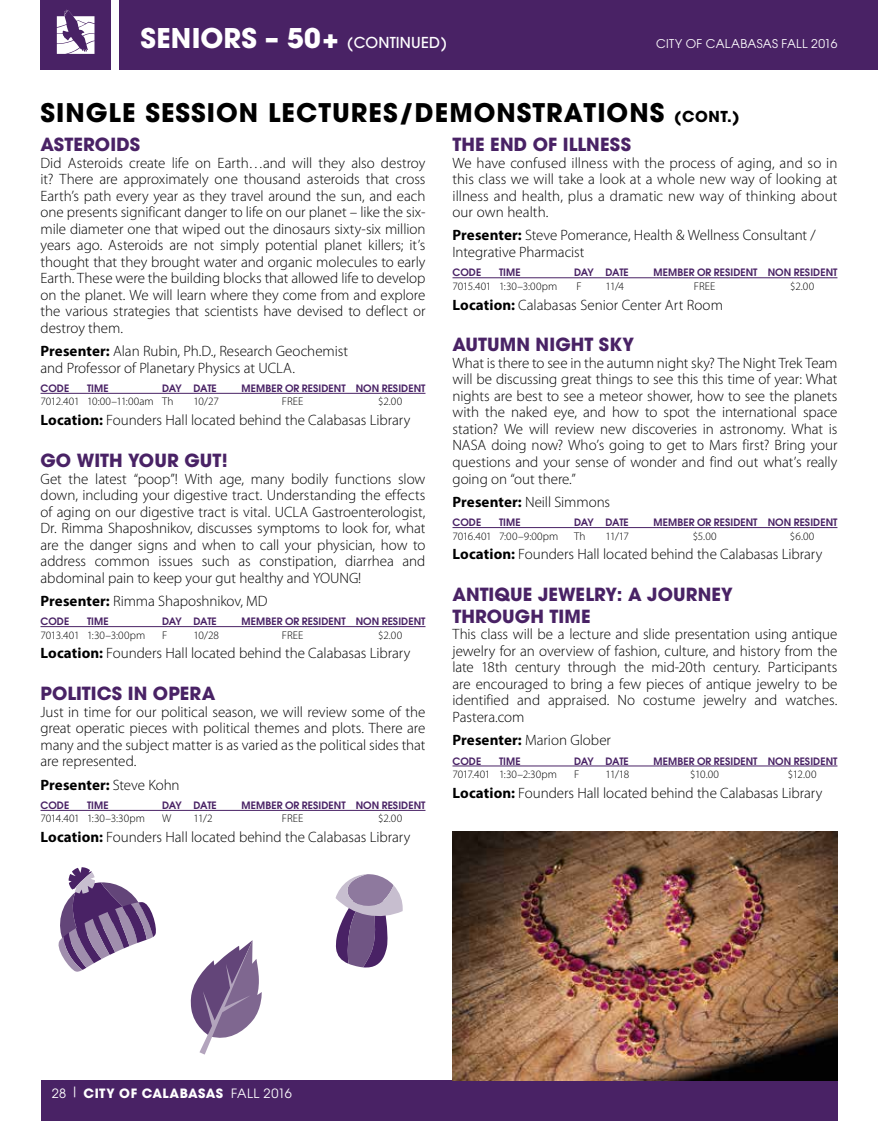
<style>
.page{position:relative;width:878px;height:1121px;background:#fff}
.page>*{position:absolute;margin:0;border:0;box-sizing:border-box;transform-origin:0 0}
.t1{font:700 27px "Avant Garde";letter-spacing:.005em;color:#fff}
.t2{font:700 25.5px "Avant Garde";letter-spacing:.04em;color:#000}
.t3{font:700 18px/21.6px "Avant Garde";letter-spacing:.005em;color:#492265}
.t4{font:300 15px/16.5px "Myriad Pro";letter-spacing:-.005em;color:#000;text-align:justify}
.t5{font:700 15px "Myriad Pro";letter-spacing:.005em;color:#000}
.t6{font:700 12.75px "Avant Garde";letter-spacing:.035em;color:#fff}
.t7{font:12px "Avant Garde";letter-spacing:.025em;color:#fff}
.t8{font:300 11.25px "Myriad Pro";color:#000}
.t9{font:600 10.2px "Avant Garde";letter-spacing:.005em;color:#492265}
.s1{font-weight:500;font-size:15px}
.s2{font-size:15px}
.s3{font-weight:700}
.s4{font-weight:300}
.s5{font-weight:400}
</style>
<div class="page">
<div style="left:40px;top:1080px;width:797px;height:40px;background:#492265"></div>
<div style="left:119px;top:0;width:759px;height:70px;background:#492265"></div>
<div style="left:40px;top:0;width:71px;height:70px;background:#492265"></div>
<svg style="left:57px;top:10px;width:37px;height:44px"></svg>
<hr style="left:40px;top:393px;width:385px;height:1px;background:#492265">
<hr style="left:40px;top:626px;width:385px;height:1px;background:#492265">
<hr style="left:40px;top:810px;width:385px;height:1px;background:#492265">
<hr style="left:452px;top:277px;width:385px;height:1px;background:#492265">
<hr style="left:452px;top:527px;width:385px;height:1px;background:#492265">
<hr style="left:452px;top:765px;width:385px;height:1px;background:#492265">
<img style="left:452px;top:831px;width:385px;height:249px">
<svg style="left:58px;top:867px;width:98px;height:105px"></svg>
<svg style="left:190px;top:940px;width:72px;height:114px"></svg>
<svg style="left:335px;top:874px;width:68px;height:94px"></svg>
<h1 class="t1" style="left:140px;top:20px;width:308px">SENIORS – 50+ <span class="s1">(CONTINUED)</span></h1>
<p class="t7" style="left:656px;top:36px;width:183px">CITY OF CALABASAS FALL 2016</p>
<h2 class="t2" style="left:40px;top:96px;width:700px">SINGLE SESSION LECTURES/DEMONSTRATIONS <span class="s2">(CONT.)</span></h2>
<p class="t3" style="left:452px;top:134px;width:180px">THE END OF ILLNESS</p>
<p class="t4" style="left:452px;top:154px;width:386px">We have confused illness with the process of aging, and so in this class we will take a look at a whole new way of looking at illness and health, plus a dramatic new way of thinking about our own health.</p>
<p class="t4" style="left:452px;top:227px;width:365px"><span class="s3">Presenter:</span> Steve Pomerance, Health &amp; Wellness Consultant /<br>Integrative Pharmacist</p>
<p class="t9" style="left:452px;top:266px;width:30px">CODE</p>
<p class="t9" style="left:499px;top:266px;width:23px">TIME</p>
<p class="t9" style="left:574px;top:266px;width:56px">DAY DATE</p>
<p class="t9" style="left:653px;top:266px;width:185px">MEMBER OR RESIDENT NON RESIDENT</p>
<p class="t8" style="left:452px;top:279px;width:106px">7015.401 1:30–3:00pm</p>
<p class="t8" style="left:576px;top:279px;width:7px">F</p>
<p class="t8" style="left:605px;top:279px;width:20px">11/4</p>
<p class="t8" style="left:694px;top:279px;width:23px">FREE</p>
<p class="t8" style="left:790px;top:279px;width:26px">$2.00</p>
<p class="t4" style="left:452px;top:296px;width:272px"><span class="s3">Location:</span> Calabasas Senior Center Art Room</p>
<p class="t3" style="left:452px;top:334px;width:183px">AUTUMN NIGHT SKY</p>
<p class="t4" style="left:452px;top:354px;width:386px">What is there to see in the autumn night sky? The Night Trek Team will be discussing great things to see this this time of year: What nights are best to see a meteor shower, how to see the planets with the naked eye, and how to spot the international space station? We will review new discoveries in astronomy. What is NASA doing now? Who’s going to get to Mars first? Bring your questions and your sense of wonder and find out what’s really going on “out there.”</p>
<p class="t4" style="left:452px;top:493px;width:159px"><span class="s3">Presenter:</span> Neill Simmons</p>
<p class="t9" style="left:452px;top:515px;width:30px">CODE</p>
<p class="t9" style="left:499px;top:515px;width:23px">TIME</p>
<p class="t9" style="left:574px;top:515px;width:56px">DAY DATE</p>
<p class="t9" style="left:653px;top:515px;width:185px">MEMBER OR RESIDENT NON RESIDENT</p>
<p class="t8" style="left:452px;top:529px;width:107px">7016.401 7:00–9:00pm</p>
<p class="t8" style="left:574px;top:529px;width:13px">Th</p>
<p class="t8" style="left:605px;top:529px;width:25px">11/17</p>
<p class="t8" style="left:692px;top:529px;width:25px">$5.00</p>
<p class="t8" style="left:790px;top:529px;width:26px">$6.00</p>
<p class="t4" style="left:452px;top:546px;width:371px"><span class="s3">Location:</span> Founders Hall located behind the Calabasas Library</p>
<p class="t3" style="left:452px;top:583px;width:282px">ANTIQUE JEWELRY: A JOURNEY<br>THROUGH TIME</p>
<p class="t4" style="left:452px;top:626px;width:386px">This class will be a lecture and slide presentation using antique jewelry for an overview of fashion, culture, and history from the late 18th century through the mid-20th century. Participants are encouraged to bring a few pieces of antique jewelry to be identified and appraised. No costume jewelry and watches.<br>Pastera.com</p>
<p class="t4" style="left:452px;top:731px;width:160px"><span class="s3">Presenter:</span> Marion Glober</p>
<p class="t9" style="left:452px;top:754px;width:30px">CODE</p>
<p class="t9" style="left:499px;top:754px;width:23px">TIME</p>
<p class="t9" style="left:574px;top:754px;width:56px">DAY DATE</p>
<p class="t9" style="left:653px;top:754px;width:185px">MEMBER OR RESIDENT NON RESIDENT</p>
<p class="t8" style="left:452px;top:767px;width:106px">7017.401 1:30–2:30pm</p>
<p class="t8" style="left:574px;top:767px;width:7px">F</p>
<p class="t8" style="left:605px;top:767px;width:25px">11/18</p>
<p class="t8" style="left:690px;top:767px;width:30px">$10.00</p>
<p class="t8" style="left:787px;top:767px;width:30px">$12.00</p>
<p class="t4" style="left:452px;top:784px;width:371px"><span class="s3">Location:</span> Founders Hall located behind the Calabasas Library</p>
<p class="t3" style="left:40px;top:134px;width:101px">ASTEROIDS</p>
<p class="t4" style="left:40px;top:154px;width:386px">Did Asteroids create life on Earth…and will they also destroy it? There are approximately one thousand asteroids that cross Earth’s path every year as they travel around the sun, and each one presents significant danger to life on our planet – like the six&shy;mile diameter one that wiped out the dinosaurs sixty-six million years ago. Asteroids are not simply potential planet killers; it’s thought that they brought water and organic molecules to early Earth. These were the building blocks that allowed life to develop on the planet. We will learn where they come from and explore the various strategies that scientists have devised to deflect or destroy them.</p>
<p class="t4" style="left:40px;top:342px;width:309px"><span class="s3">Presenter:</span> Alan Rubin, Ph.D., Research Geochemist and Professor of Planetary Physics at UCLA.</p>
<p class="t9" style="left:40px;top:381px;width:30px">CODE</p>
<p class="t9" style="left:87px;top:381px;width:23px">TIME</p>
<p class="t9" style="left:162px;top:381px;width:56px">DAY DATE</p>
<p class="t9" style="left:242px;top:381px;width:185px">MEMBER OR RESIDENT NON RESIDENT</p>
<p class="t8" style="left:40px;top:395px;width:135px">7012.401 10:00–11:00am Th</p>
<p class="t8" style="left:194px;top:395px;width:27px">10/27</p>
<p class="t8" style="left:282px;top:395px;width:23px">FREE</p>
<p class="t8" style="left:378px;top:395px;width:26px">$2.00</p>
<p class="t4" style="left:40px;top:412px;width:371px"><span class="s3">Location:</span> Founders Hall located behind the Calabasas Library</p>
<p class="t3" style="left:40px;top:449px;width:189px">GO WITH YOUR GUT!</p>
<p class="t4" style="left:40px;top:470px;width:386px">Get the latest “poop”! With age, many bodily functions slow down, including your digestive tract. Understanding the effects of aging on our digestive tract is vital. UCLA Gastroenterologist, Dr. Rimma Shaposhnikov, discusses symptoms to look for, what are the danger signs and when to call your physician, how to address common issues such as constipation, diarrhea and abdominal pain to keep your gut healthy and YOUNG!</p>
<p class="t4" style="left:40px;top:592px;width:229px"><span class="s3">Presenter:</span> Rimma Shaposhnikov, MD</p>
<p class="t9" style="left:40px;top:614px;width:30px">CODE</p>
<p class="t9" style="left:87px;top:614px;width:23px">TIME</p>
<p class="t9" style="left:162px;top:614px;width:56px">DAY DATE</p>
<p class="t9" style="left:242px;top:614px;width:185px">MEMBER OR RESIDENT NON RESIDENT</p>
<p class="t8" style="left:40px;top:628px;width:106px">7013.401 1:30–3:00pm</p>
<p class="t8" style="left:162px;top:628px;width:7px">F</p>
<p class="t8" style="left:194px;top:628px;width:27px">10/28</p>
<p class="t8" style="left:282px;top:628px;width:23px">FREE</p>
<p class="t8" style="left:378px;top:628px;width:26px">$2.00</p>
<p class="t4" style="left:40px;top:645px;width:371px"><span class="s3">Location:</span> Founders Hall located behind the Calabasas Library</p>
<p class="t3" style="left:40px;top:682px;width:176px">POLITICS IN OPERA</p>
<p class="t4" style="left:40px;top:703px;width:386px">Just in time for our political season, we will review some of the great operatic pieces with political themes and plots. There are many and the subject matter is as varied as the political sides that are represented.</p>
<p class="t5" style="left:40px;top:774px;width:141px">Presenter: <span class="s4">Steve Kohn</span></p>
<p class="t9" style="left:40px;top:798px;width:30px">CODE</p>
<p class="t9" style="left:87px;top:798px;width:23px">TIME</p>
<p class="t9" style="left:162px;top:798px;width:56px">DAY DATE</p>
<p class="t9" style="left:242px;top:798px;width:185px">MEMBER OR RESIDENT NON RESIDENT</p>
<p class="t8" style="left:40px;top:812px;width:106px">7014.401 1:30–3:30pm</p>
<p class="t8" style="left:162px;top:812px;width:11px">W</p>
<p class="t8" style="left:194px;top:812px;width:20px">11/2</p>
<p class="t8" style="left:282px;top:812px;width:23px">FREE</p>
<p class="t8" style="left:378px;top:812px;width:26px">$2.00</p>
<p class="t4" style="left:40px;top:828px;width:371px"><span class="s3">Location:</span> Founders Hall located behind the Calabasas Library</p>
<p class="t6" style="left:52px;top:1084px;width:242px"><span class="s5">28 |</span> CITY OF CALABASAS <span class="s5">FALL 2016</span></p>
</div>
